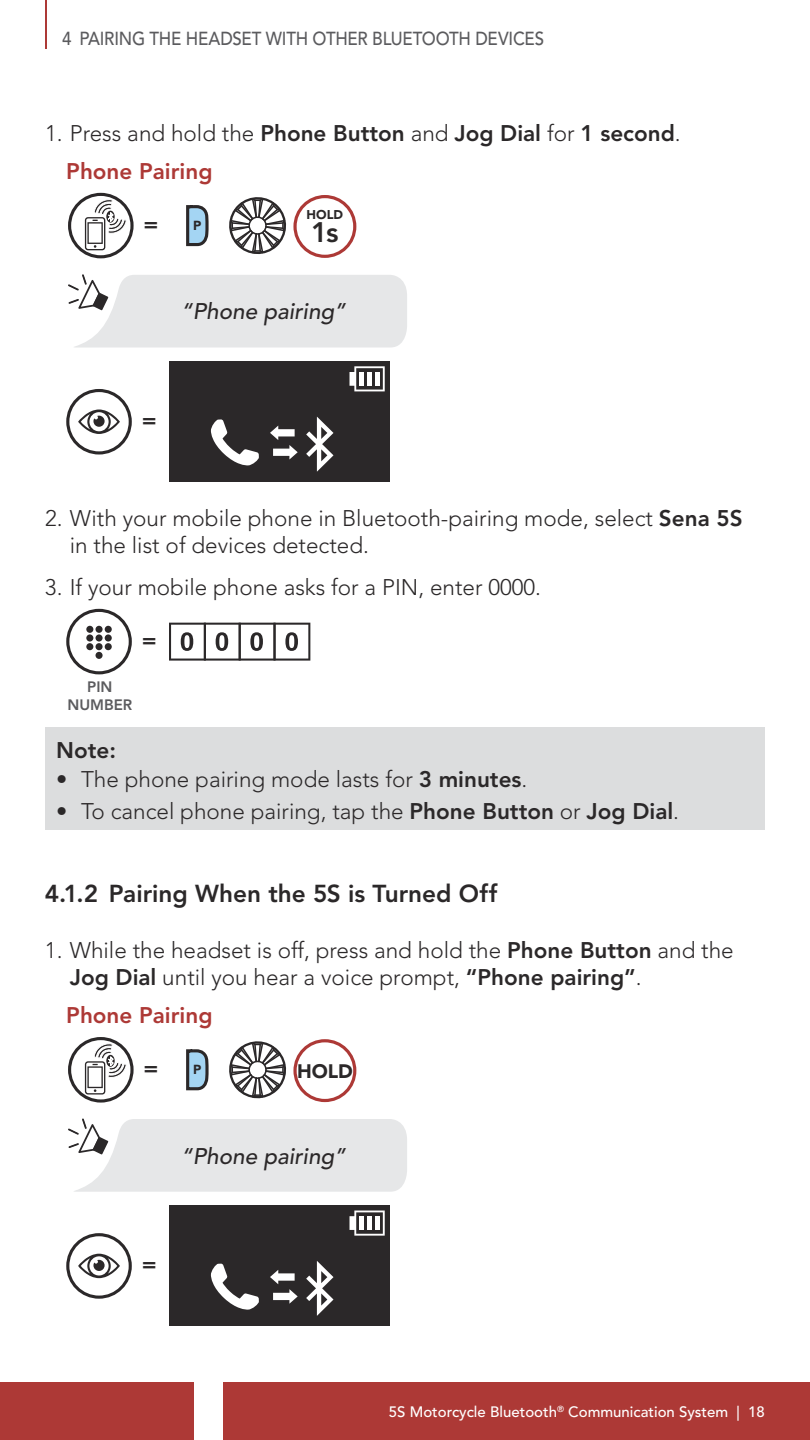
<style>
.page{position:relative;width:810px;height:1440px;background:#fff}
.page>*{position:absolute;margin:0;border:0;box-sizing:border-box;transform-origin:0 0}
.t1{font:800 28px "Avenir LT Std";color:#2b2829}
.t2{font:800 24.38px "Avenir LT Std";color:#2b2829}
.t3{font:300 22.5px/27px "Avenir LT Std";color:#2b2829}
.t4{font:800 22.5px/37.6px "Avenir LT Std";color:#2b2829}
.t5{font:italic 500 22.5px "Avenir LT Std";color:#2b2829}
.t6{font:800 22.5px "Avenir LT Std";color:#ad3936}
.t7{font:900 19.38px "Avenir LT Std";color:#2b2829}
.t8{font:500 18.75px "Avenir LT Std";letter-spacing:-.015em;color:#5b5b5e;scale:.9 1}
.t9{font:500 15px "Avenir LT Std";color:#fff}
.t10{font:800 15px/18px "Avenir LT Std";color:#5b5b5e;text-align:center}
.t11{font:900 13px "Avenir LT Std";color:#2b2829}
.t12{font:900 12.62px "Avenir LT Std";color:#2b2829}
.s1{font-weight:300}
.s2{color:#ad3936}
.s3{font-weight:800}
</style>
<div class="page">
<div style="left:0;top:1383px;width:194px;height:57px;background:#ad3936"></div>
<div style="left:223px;top:1383px;width:587px;height:57px;background:#ad3936"></div>
<hr style="left:45px;top:0;width:1px;height:49px;background:#ad3936">
<svg style="left:68px;top:193px;width:66px;height:65px"></svg>
<svg style="left:186px;top:205px;width:23px;height:41px"></svg>
<svg style="left:229px;top:197px;width:57px;height:57px"></svg>
<svg style="left:293px;top:195px;width:63px;height:63px"></svg>
<svg style="left:68px;top:274px;width:339px;height:74px;background:#e6e7e8"></svg>
<svg style="left:66px;top:389px;width:66px;height:66px"></svg>
<div style="left:169px;top:362px;width:220px;height:120px;background:#2b2829"></div>
<svg style="left:350px;top:366px;width:35px;height:25px"></svg>
<svg style="left:270px;top:426px;width:28px;height:34px"></svg>
<svg style="left:306px;top:417px;width:28px;height:55px"></svg>
<svg style="left:211px;top:419px;width:48px;height:47px"></svg>
<svg style="left:66px;top:609px;width:66px;height:65px"></svg>
<div style="left:86px;top:626px;width:7px;height:7px;background:#2b2829;border-radius:50%"></div>
<div style="left:96px;top:626px;width:7px;height:7px;background:#2b2829;border-radius:50%"></div>
<div style="left:105px;top:626px;width:7px;height:7px;background:#2b2829;border-radius:50%"></div>
<div style="left:86px;top:634px;width:7px;height:8px;background:#2b2829;border-radius:50%"></div>
<div style="left:96px;top:634px;width:7px;height:8px;background:#2b2829;border-radius:50%"></div>
<div style="left:105px;top:634px;width:7px;height:8px;background:#2b2829;border-radius:50%"></div>
<div style="left:86px;top:643px;width:7px;height:7px;background:#2b2829;border-radius:50%"></div>
<div style="left:96px;top:643px;width:7px;height:7px;background:#2b2829;border-radius:50%"></div>
<div style="left:105px;top:643px;width:7px;height:7px;background:#2b2829;border-radius:50%"></div>
<div style="left:96px;top:652px;width:7px;height:7px;background:#2b2829;border-radius:50%"></div>
<svg style="left:169px;top:623px;width:141px;height:38px"></svg>
<div style="left:45px;top:728px;width:720px;height:102px;background:#dcddde"></div>
<svg style="left:68px;top:1037px;width:66px;height:66px"></svg>
<svg style="left:186px;top:1049px;width:23px;height:41px"></svg>
<svg style="left:229px;top:1041px;width:57px;height:57px"></svg>
<svg style="left:293px;top:1039px;width:63px;height:63px"></svg>
<svg style="left:68px;top:1119px;width:339px;height:73px;background:#e6e7e8"></svg>
<svg style="left:66px;top:1233px;width:66px;height:66px"></svg>
<div style="left:169px;top:1206px;width:220px;height:120px;background:#2b2829"></div>
<svg style="left:350px;top:1211px;width:35px;height:25px"></svg>
<svg style="left:270px;top:1270px;width:28px;height:34px"></svg>
<svg style="left:306px;top:1261px;width:28px;height:55px"></svg>
<svg style="left:211px;top:1264px;width:48px;height:46px"></svg>
<p class="t8" style="left:62px;top:31px;width:537px">4 PAIRING THE HEADSET WITH OTHER BLUETOOTH DEVICES</p>
<p class="t4" style="left:66px;top:116px;width:616px;text-indent:-21px"><span class="s1">1. Press and hold the</span> Phone Button <span class="s1">and</span> Jog Dial <span class="s1">for</span> 1 second<span class="s1">.<br></span><span class="s2">Phone Pairing</span></p>
<p class="t4" style="left:144px;top:207px;width:16px">=</p>
<p class="t11" style="left:193px;top:218px;width:10px">P</p>
<p class="t1" style="left:311px;top:216px;width:29px">1s</p>
<p class="t12" style="left:307px;top:207px;width:38px">HOLD</p>
<p class="t5" style="left:181px;top:302px;width:166px">“Phone pairing”</p>
<p class="t4" style="left:142px;top:403px;width:16px">=</p>
<p class="t3" style="left:70px;top:507px;width:674px;text-indent:-25px">2. With your mobile phone in Bluetooth-pairing mode, select <span class="s3">Sena 5S </span>in the list of devices detected.</p>
<p class="t3" style="left:45px;top:575px;width:498px">3. If your mobile phone asks for a PIN, enter 0000.</p>
<p class="t4" style="left:142px;top:623px;width:16px">=</p>
<p class="t10" style="left:67px;top:679px;width:66px">PIN<br>NUMBER</p>
<p class="t4" style="left:56px;top:733px;width:61px">Note:</p>
<p class="t3" style="left:56px;top:767px;width:473px">• The phone pairing mode lasts for <span class="s3">3 minutes</span>.</p>
<p class="t3" style="left:56px;top:799px;width:624px">• To cancel phone pairing, tap the <span class="s3">Phone Button</span> or <span class="s3">Jog Dial</span>.</p>
<p class="t2" style="left:45px;top:883px;width:454px">4.1.2 Pairing When the 5S is Turned Off</p>
<p class="t3" style="left:70px;top:938px;width:666px;line-height:27.5px;text-indent:-25px">1. While the headset is off, press and hold the <span class="s3">Phone Button</span> and the<br><span class="s3">Jog Dial</span> until you hear a voice prompt, <span class="s3">“Phone pairing”</span>.</p>
<p class="t6" style="left:66px;top:1006px;width:148px">Phone Pairing</p>
<p class="t4" style="left:144px;top:1051px;width:16px">=</p>
<p class="t11" style="left:193px;top:1062px;width:10px">P</p>
<p class="t7" style="left:297px;top:1060px;width:57px">HOLD</p>
<p class="t5" style="left:181px;top:1147px;width:166px">“Phone pairing”</p>
<p class="t4" style="left:142px;top:1247px;width:16px">=</p>
<p class="t9" style="left:389px;top:1406px;width:378px">5S Motorcycle Bluetooth<sup>®</sup> Communication System | 18</p>
</div>
